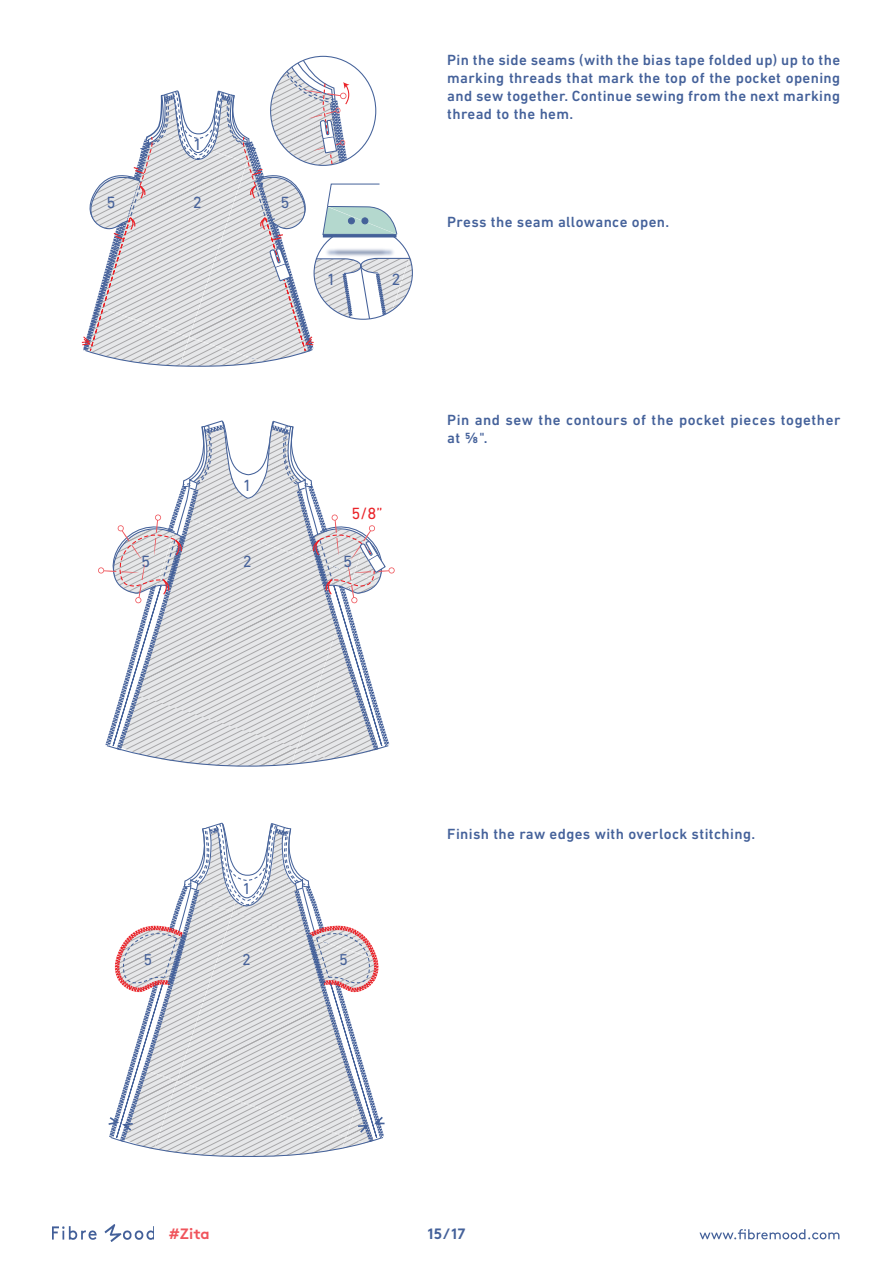
<style>
.page{position:relative;width:893px;height:1263px;background:#fff}
.page>*{position:absolute;margin:0;border:0;box-sizing:border-box;transform-origin:0 0}
.t1{font:16.5px "DIN Next LT Pro";color:#45619a}
.t2{font:16.5px "DIN Next LT Pro";color:#ea2329}
.t3{font:15.9px "DIN Next LT Pro";color:#45619a}
.Body_Tekst{font:500 15px/18px "DIN Next LT Pro";letter-spacing:.025em;color:#44619a;text-align:justify}
.t4{font:700 15px "Brown";color:#f0545c}
.t5{font:700 15px "Brown";color:#44619a}
</style>
<div class="page">
<svg style="left:699px;top:1229px;width:140px;height:10px"></svg>
<svg style="left:53px;top:1224px;width:101px;height:18px"></svg>
<svg style="left:81px;top:56px;width:332px;height:311px"></svg>
<svg style="left:98px;top:420px;width:297px;height:347px"></svg>
<svg style="left:108px;top:822px;width:277px;height:335px"></svg>
<p class="t1" style="left:106px;top:193px;width:11px">5</p>
<p class="t1" style="left:193px;top:135px;width:11px">1</p>
<p class="t1" style="left:193px;top:193px;width:11px">2</p>
<p class="t1" style="left:281px;top:193px;width:11px">5</p>
<p class="t1" style="left:327px;top:270px;width:11px">1</p>
<p class="t1" style="left:392px;top:270px;width:11px">2</p>
<p class="Body_Tekst" style="left:447px;top:50px;width:394px">Pin the side seams (with the bias tape folded up) up to the marking threads that mark the top of the pocket opening and sew together. Continue sewing from the next marking thread to the hem.</p>
<p class="Body_Tekst" style="left:447px;top:212px;width:223px">Press the seam allowance open.</p>
<p class="t1" style="left:243px;top:476px;width:11px">1</p>
<p class="t2" style="left:352px;top:503px;width:32px">5/8”</p>
<p class="t1" style="left:243px;top:552px;width:11px">2</p>
<p class="t1" style="left:141px;top:552px;width:11px">5</p>
<p class="t1" style="left:343px;top:552px;width:11px">5</p>
<p class="Body_Tekst" style="left:447px;top:410px;width:395px">Pin and sew the contours of the pocket pieces together at 5/8".</p>
<p class="t3" style="left:242px;top:880px;width:10px">1</p>
<p class="t3" style="left:242px;top:950px;width:10px">2</p>
<p class="t3" style="left:144px;top:950px;width:10px">5</p>
<p class="t3" style="left:339px;top:950px;width:10px">5</p>
<p class="Body_Tekst" style="left:447px;top:824px;width:309px">Finish the raw edges with overlock stitching.</p>
<p class="t4" style="left:169px;top:1222px;width:42px">#Zita</p>
<p class="t5" style="left:428px;top:1221px;width:39px">15/17</p>
</div>
